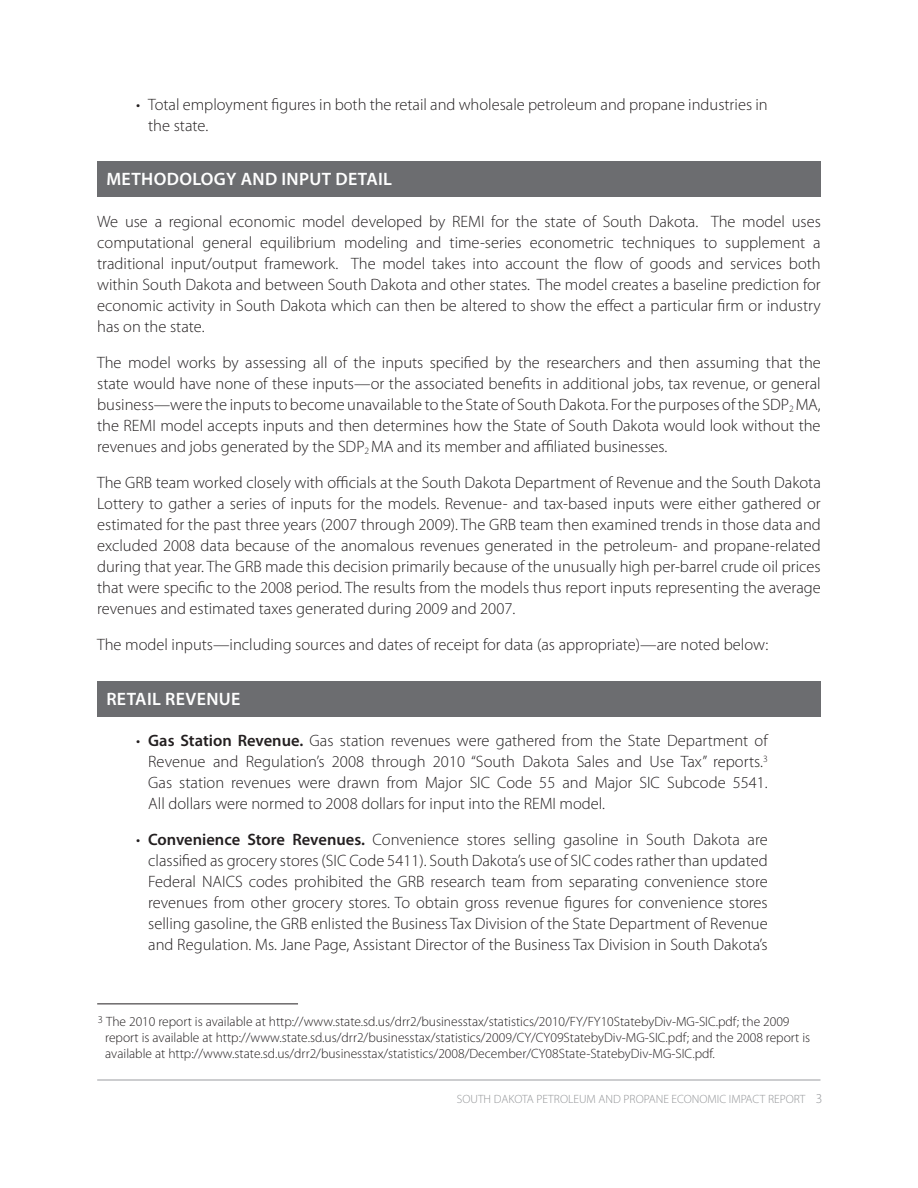
<style>
.page{position:relative;width:918px;height:1188px;background:#fff}
.page>*{position:absolute;margin:0;border:0;box-sizing:border-box;transform-origin:0 0}
.t1{font:600 18px "Myriad Pro";letter-spacing:.02em;color:#fff}
.t2{font:300 16.5px/21px "Myriad Pro";color:#231f20;text-align:justify}
.t3{font:300 13.5px/16.2px "Myriad Pro";color:#231f20}
.t4{font:300 12px "Myriad Pro";color:#939598}
.s1{font-weight:600}
.s2{font-size:13.5px}
</style>
<div class="page">
<div style="left:97px;top:681px;width:724px;height:36px;background:#6c6d70"></div>
<div style="left:97px;top:161px;width:724px;height:36px;background:#6c6d70"></div>
<hr style="left:97px;top:1079px;width:724px;height:2px;background:#bcbdc0">
<hr style="left:97px;top:1004px;width:201px;height:1px;background:#231f20">
<p class="t2" style="left:148px;top:93px;width:621px;text-indent:-12px">• Total employment figures in both the retail and wholesale petroleum and propane industries in the state.</p>
<p class="t1" style="left:106px;top:168px;width:287px">Methodology and Input Detail</p>
<p class="t2" style="left:97px;top:210px;width:725px">We use a regional economic model developed by REMI for the state of South Dakota. The model uses computational general equilibrium modeling and time-series econometric techniques to supplement a traditional input/output framework. The model takes into account the flow of goods and services both within South Dakota and between South Dakota and other states. The model creates a baseline prediction for economic activity in South Dakota which can then be altered to show the effect a particular firm or industry has on the state.</p>
<p class="t2" style="left:97px;top:351px;width:725px">The model works by assessing all of the inputs specified by the researchers and then assuming that the state would have none of these inputs—or the associated benefits in additional jobs, tax revenue, or general business—were the inputs to become unavailable to the State of South Dakota. For the purposes of the SDP<sub>2</sub> MA, the REMI model accepts inputs and then determines how the State of South Dakota would look without the revenues and jobs generated by the SDP<sub>2</sub> MA and its member and affiliated businesses.</p>
<p class="t2" style="left:97px;top:471px;width:725px">The GRB team worked closely with officials at the South Dakota Department of Revenue and the South Dakota Lottery to gather a series of inputs for the models. Revenue- and tax-based inputs were either gathered or estimated for the past three years (2007 through 2009). The GRB team then examined trends in those data and excluded 2008 data because of the anomalous revenues generated in the petroleum- and propane-related during that year. The GRB made this decision primarily because of the unusually high per-barrel crude oil prices that were specific to the 2008 period. The results from the models thus report inputs representing the average revenues and estimated taxes generated during 2009 and 2007.</p>
<p class="t2" style="left:97px;top:633px;width:673px">The model inputs—including sources and dates of receipt for data (as appropriate)—are noted below:</p>
<p class="t1" style="left:106px;top:688px;width:136px">Retail Revenue</p>
<p class="t2" style="left:148px;top:730px;width:621px;text-indent:-12px">• <span class="s1">Gas Station Revenue.</span> Gas station revenues were gathered from the State Department of Revenue and Regulation’s 2008 through 2010 “South Dakota Sales and Use Tax” reports.<sup>3<br></sup>Gas station revenues were drawn from Major SIC Code 55 and Major SIC Subcode 5541.<br>All dollars were normed to 2008 dollars for input into the REMI model.</p>
<p class="t2" style="left:148px;top:829px;width:621px;text-indent:-12px">• <span class="s1">Convenience Store Revenues.</span> Convenience stores selling gasoline in South Dakota are classified as grocery stores (SIC Code 5411). South Dakota’s use of SIC codes rather than updated Federal NAICS codes prohibited the GRB research team from separating convenience store revenues from other grocery stores. To obtain gross revenue figures for convenience stores selling gasoline, the GRB enlisted the Business Tax Division of the State Department of Revenue and Regulation. Ms. Jane Page, Assistant Director of the Business Tax Division in South Dakota’s</p>
<p class="t3" style="left:105px;top:1013px;width:707px;text-indent:-8px"><sup>3</sup> The 2010 report is available at http://www.state.sd.us/drr2/businesstax/statistics/2010/FY/FY10StatebyDiv-MG-SIC.pdf; the 2009 report is available at http://www.state.sd.us/drr2/businesstax/statistics/2009/CY/CY09StatebyDiv-MG-SIC.pdf; and the 2008 report is available at http://www.state.sd.us/drr2/businesstax/statistics/2008/December/CY08State-StatebyDiv-MG-SIC.pdf.</p>
<p class="t4" style="left:457px;top:1092px;width:367px">SOUTH DAKOTA PETROLEUM AND PROPANE ECONOMIC IMPACT REPORT <span class="s2">3</span></p>
</div>
